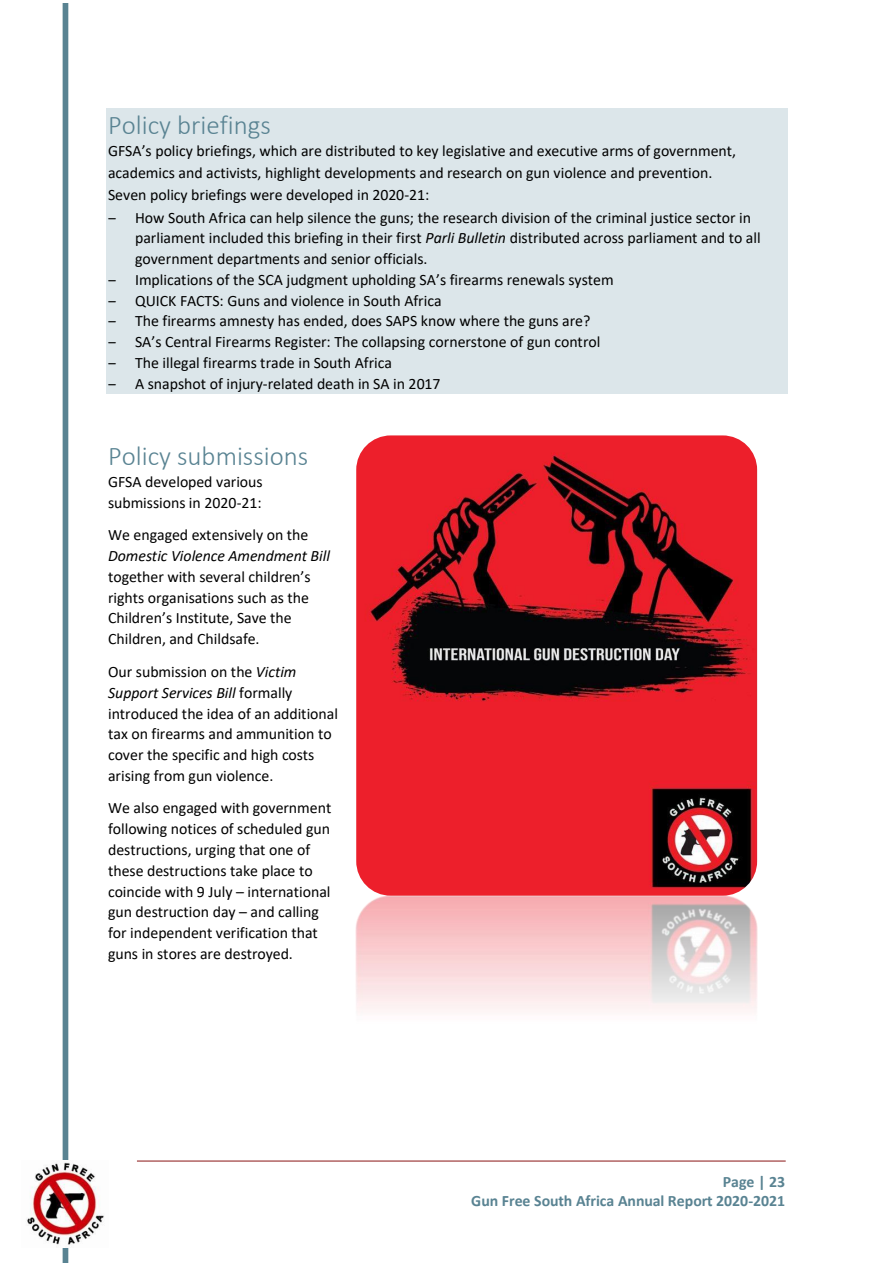
<style>
.page{position:relative;width:893px;height:1263px;background:#fff}
.page>*{position:absolute;margin:0;border:0;box-sizing:border-box;transform-origin:0 0}
.t1{font:300 27px "Calibri";color:#598392}
.t2{font:15.9px/20.7px "Calibri";color:#000}
.t3{font:700 15.9px/19.2px "Calibri";letter-spacing:-.005em;color:#598392;text-align:right}
.t4{font:italic 15.9px "Calibri";color:#000}
.s1{font-style:italic}
</style>
<div class="page">
<div style="left:63px;top:3px;width:5px;height:1260px;background:#598392"></div>
<img style="left:26px;top:1161px;width:78px;height:86px">
<hr style="left:137px;top:1161px;width:649px;height:1px;background:#891414">
<div style="left:106px;top:108px;width:681px;height:33px;background:#dce6ea"></div>
<div style="left:106px;top:141px;width:681px;height:22px;background:#dce6ea"></div>
<div style="left:106px;top:163px;width:681px;height:22px;background:#dce6ea"></div>
<div style="left:106px;top:185px;width:681px;height:22px;background:#dce6ea"></div>
<div style="left:106px;top:207px;width:681px;height:21px;background:#dce6ea"></div>
<div style="left:106px;top:228px;width:681px;height:21px;background:#dce6ea"></div>
<div style="left:106px;top:249px;width:681px;height:20px;background:#dce6ea"></div>
<div style="left:106px;top:269px;width:681px;height:21px;background:#dce6ea"></div>
<div style="left:106px;top:290px;width:681px;height:21px;background:#dce6ea"></div>
<div style="left:106px;top:311px;width:681px;height:21px;background:#dce6ea"></div>
<div style="left:106px;top:332px;width:681px;height:20px;background:#dce6ea"></div>
<div style="left:106px;top:352px;width:681px;height:21px;background:#dce6ea"></div>
<div style="left:106px;top:373px;width:681px;height:21px;background:#dce6ea"></div>
<img style="left:354px;top:895px;width:405px;height:267px">
<img style="left:356px;top:435px;width:401px;height:461px;border-radius:34px">
<h1 class="t1" style="left:108px;top:113px;width:164px">Policy briefings</h1>
<p class="t2" style="left:108px;top:141px;width:645px;line-height:22.2px">GFSA’s policy briefings, which are distributed to key legislative and executive arms of government, academics and activists, highlight developments and research on gun violence and prevention.<br>Seven policy briefings were developed in 2020-21:<br>‒ How South Africa can help silence the guns; the research division of the criminal justice sector in</p>
<p class="t2" style="left:135px;top:229px;width:627px">parliament included this briefing in their first <span class="s1">Parli Bulletin</span> distributed across parliament and to all</p>
<p class="t2" style="left:135px;top:250px;width:294px">government departments and senior officials.</p>
<p class="t2" style="left:108px;top:270px;width:507px">‒ Implications of the SCA judgment upholding SA’s firearms renewals system</p>
<p class="t2" style="left:108px;top:291px;width:335px">‒ QUICK FACTS: Guns and violence in South Africa</p>
<p class="t2" style="left:108px;top:312px;width:484px">‒ The firearms amnesty has ended, does SAPS know where the guns are?</p>
<p class="t2" style="left:108px;top:333px;width:494px">‒ SA’s Central Firearms Register: The collapsing cornerstone of gun control</p>
<p class="t2" style="left:108px;top:353px;width:286px">‒ The illegal firearms trade in South Africa</p>
<p class="t2" style="left:108px;top:374px;width:334px">‒ A snapshot of injury-related death in SA in 2017</p>
<h1 class="t1" style="left:108px;top:444px;width:202px">Policy submissions</h1>
<p class="t2" style="left:108px;top:473px;width:156px">GFSA developed various submissions in 2020-21:</p>
<p class="t2" style="left:108px;top:526px;width:202px">We engaged extensively on the</p>
<p class="t4" style="left:108px;top:549px;width:224px">Domestic Violence Amendment Bill</p>
<p class="t2" style="left:108px;top:568px;width:204px">together with several children’s rights organisations such as the<br>Children’s Institute, Save the<br>Children, and Childsafe.</p>
<p class="t2" style="left:108px;top:662px;width:231px">Our submission on the <span class="s1">Victim<br>Support Services Bill</span> formally introduced the idea of an additional tax on firearms and ammunition to cover the specific and high costs arising from gun violence.</p>
<p class="t2" style="left:108px;top:799px;width:225px">We also engaged with government following notices of scheduled gun destructions, urging that one of these destructions take place to coincide with 9 July – international gun destruction day – and calling for independent verification that guns in stores are destroyed.</p>
<p class="t3" style="left:471px;top:1173px;width:315px">Page | 23<br>Gun Free South Africa Annual Report 2020-2021</p>
</div>
